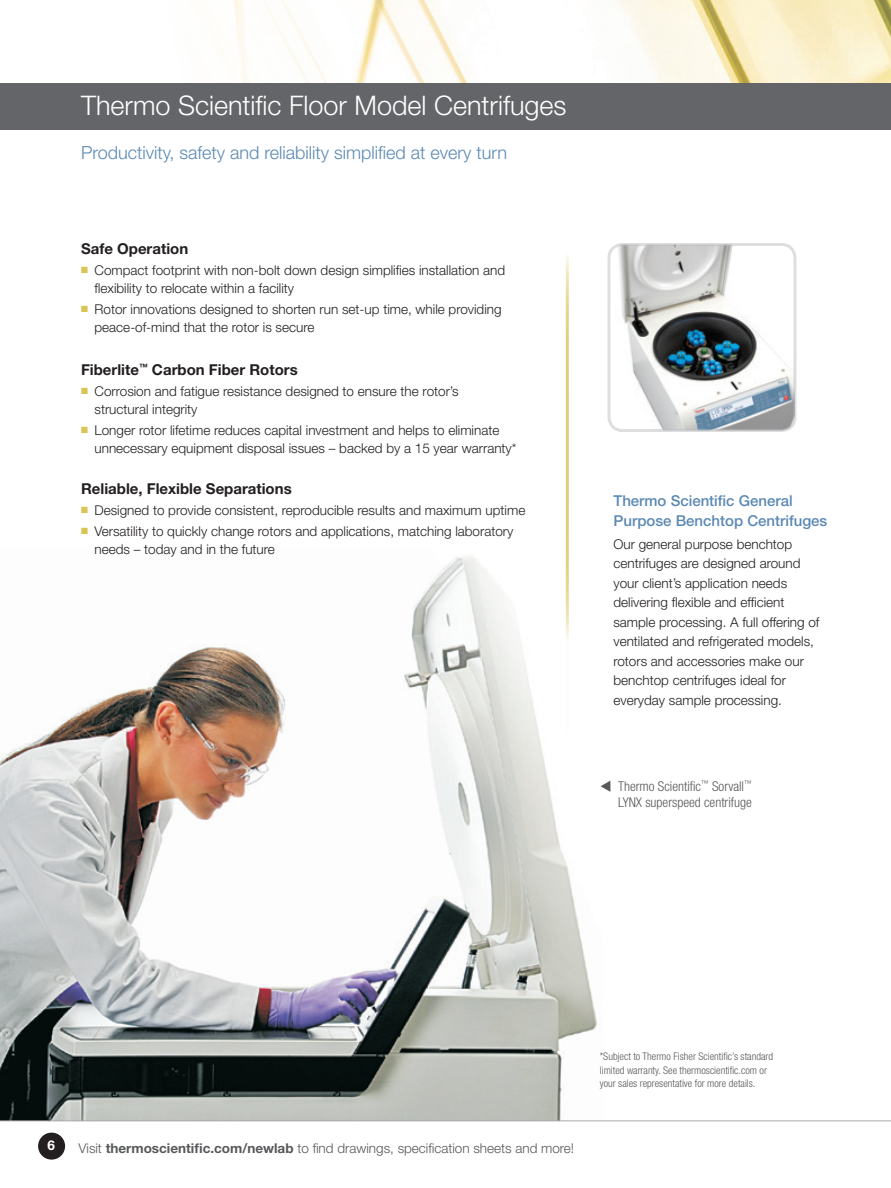
<style>
.page{position:relative;width:891px;height:1188px;background:#fff}
.page>*{position:absolute;margin:0;border:0;box-sizing:border-box;transform-origin:0 0}
.headers{font:300 27px "Helvetica Neue LT Std";color:#fff}
.intros{font:300 18px "Helvetica Neue LT Std";color:#5b89b3}
.subheads{font:700 15px "Helvetica Neue LT Std";color:#231f20}
.secondary_subheads{font:500 15px/19.5px "Helvetica Neue LT Std";color:#5b89b3}
.body_copy{font:300 13.5px/19.5px "Helvetica Neue LT Std";color:#231f20}
.t1{font:300 13.5px "Helvetica Neue LT Std";color:#57585a}
.footnote{font:300 condensed 13.5px/16.5px "Helvetica Neue LT Std";color:#57585a;text-align:right}
.t2{font:700 13.5px "Helvetica Neue LT Std";color:#fff}
.footnote-2{font:300 condensed 10.5px/13.5px "Helvetica Neue LT Std";color:#57585a}
.s1{font-weight:700}
</style>
<div class="page">
<div style="left:38px;top:1133px;width:27px;height:27px;background:#231f20;border-radius:50%"></div>
<img style="left:0;top:510px;width:597px;height:610px">
<hr style="left:566px;top:240px;width:3px;height:491px;background:#e2ce76">
<img style="left:234px;top:0;width:657px;height:83px">
<div style="left:0;top:83px;width:891px;height:47px;background:#646569"></div>
<img style="left:610px;top:247px;width:184px;height:181px">
<div style="left:608px;top:243px;width:188px;height:189px;border:3px solid #bcbdc0;border-radius:14px"></div>
<hr style="left:0;top:1120px;width:891px;height:1px;background:#a8a9ad">
<p class="headers" style="left:81px;top:89px;width:487px">Thermo Scientific Floor Model Centrifuges</p>
<p class="intros" style="left:81px;top:141px;width:428px">Productivity, safety and reliability simplified at every turn</p>
<p class="subheads" style="left:81px;top:239px;width:109px">Safe Operation</p>
<p class="body_copy" style="left:95px;top:261px;width:412px;line-height:18px;text-indent:-14px"><sup>■</sup> Compact footprint with non-bolt down design simplifies installation and flexibility to relocate within a facility</p>
<p class="body_copy" style="left:95px;top:300px;width:409px;line-height:18px;text-indent:-14px"><sup>■</sup> Rotor innovations designed to shorten run set-up time, while providing peace-of-mind that the rotor is secure</p>
<p class="subheads" style="left:81px;top:360px;width:218px">Fiberlite<sup>™</sup> Carbon Fiber Rotors</p>
<p class="body_copy" style="left:95px;top:382px;width:366px;line-height:18px;text-indent:-14px"><sup>■</sup> Corrosion and fatigue resistance designed to ensure the rotor’s structural integrity</p>
<p class="body_copy" style="left:95px;top:421px;width:424px;line-height:18px;text-indent:-14px"><sup>■</sup> Longer rotor lifetime reduces capital investment and helps to eliminate unnecessary equipment disposal issues – backed by a 15 year warranty*</p>
<p class="subheads" style="left:81px;top:479px;width:212px">Reliable, Flexible Separations</p>
<p class="body_copy" style="left:81px;top:500px;width:446px"><sup>■</sup> Designed to provide consistent, reproducible results and maximum uptime</p>
<p class="body_copy" style="left:95px;top:522px;width:420px;line-height:18px;text-indent:-14px"><sup>■</sup> Versatility to quickly change rotors and applications, matching laboratory needs – today and in the future</p>
<p class="secondary_subheads" style="left:613px;top:491px;width:215px">Thermo Scientific General<br>Purpose Benchtop Centrifuges</p>
<p class="body_copy" style="left:613px;top:534px;width:208px">Our general purpose benchtop centrifuges are designed around your client’s application needs delivering flexible and efficient sample processing. A full offering of ventilated and refrigerated models, rotors and accessories make our benchtop centrifuges ideal for everyday sample processing.</p>
<p class="footnote" style="left:600px;top:778px;width:154px">▼ Thermo Scientific<sup>™</sup> Sorvall<sup>™<br></sup>LYNX superspeed centrifuge</p>
<p class="t2" style="left:48px;top:1137px;width:9px">6</p>
<p class="t1" style="left:78px;top:1140px;width:497px">Visit <span class="s1">thermoscientific.com/newlab</span> to find drawings, specification sheets and more!</p>
<p class="footnote-2" style="left:600px;top:1050px;width:175px">*Subject to Thermo Fisher Scientific’s standard limited warranty. See thermoscientific.com or your sales representative for more details.</p>
</div>
